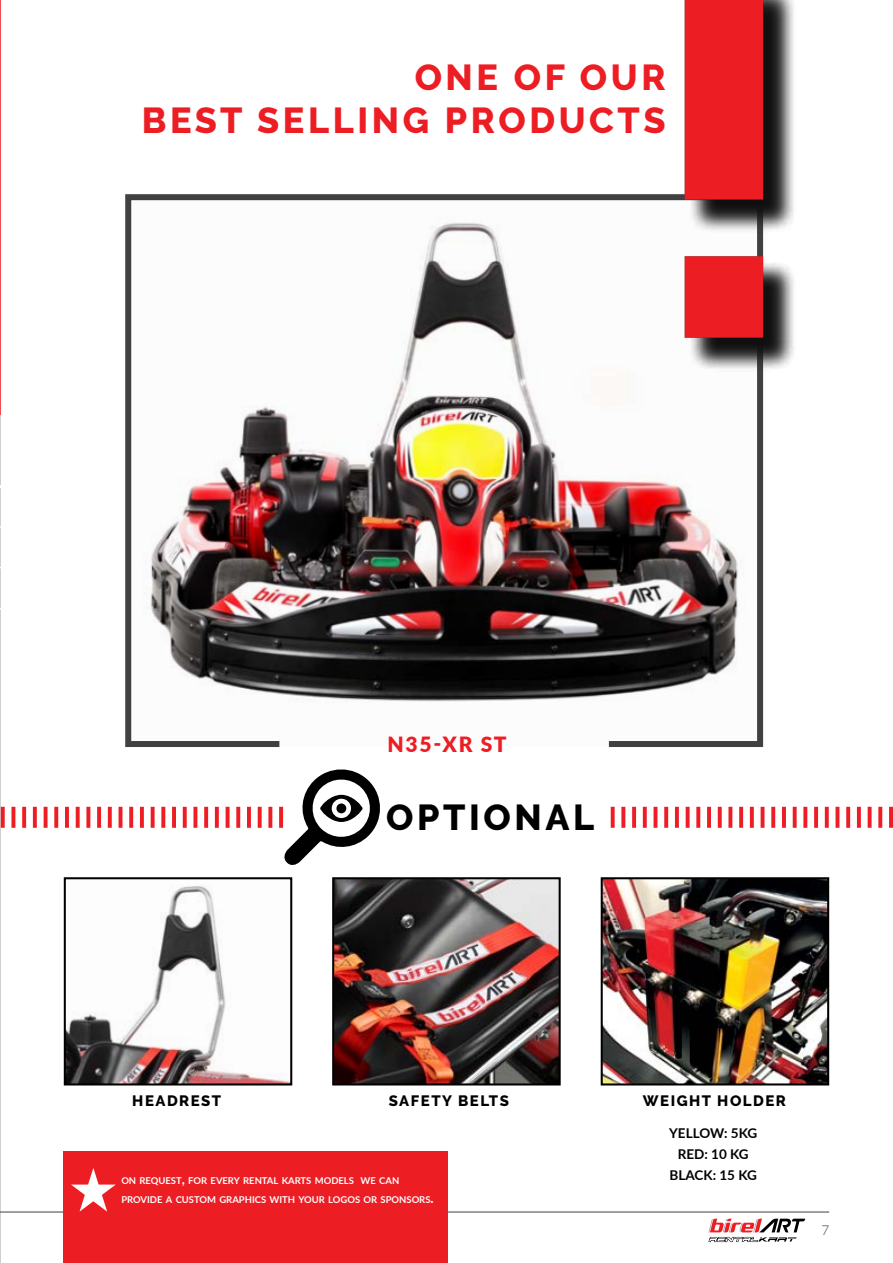
<style>
.page{position:relative;width:893px;height:1263px;background:#fff}
.page>*{position:absolute;margin:0;border:0;box-sizing:border-box;transform-origin:0 0}
.t1{font:800 36px/43.2px "Raleway";letter-spacing:.1em;color:#ed1d24;text-align:right}
.t2{font:800 36px "Raleway";letter-spacing:.1em;color:#000}
.t3{font:900 21px "Lato";letter-spacing:.08em;color:#ed1d24}
.t4{font:800 15px "Raleway";letter-spacing:.1em;color:#000}
.t5{font:700 13.5px/21px "Lato";color:#000;text-align:center}
.t6{font:300 13.5px "Lato";color:#414042}
.t7{font:700 9.45px/19.5px "Lato";color:#fff}
.s1{font-size:13.5px}
</style>
<div class="page">
<svg style="left:0;top:0;width:1px;height:415px"></svg>
<img style="left:129px;top:194px;width:635px;height:553px">
<div style="left:689px;top:0;width:108px;height:372px;background:#000;opacity:.75"></div>
<svg style="left:685px;top:0;width:78px;height:338px"></svg>
<svg style="left:284px;top:769px;width:96px;height:96px"></svg>
<div style="left:336px;top:803px;width:10px;height:10px;background:#000;border-radius:50%"></div>
<img style="left:67px;top:886px;width:222px;height:196px">
<div style="left:64px;top:877px;width:228px;height:208px;border:2px solid #000"></div>
<img style="left:335px;top:880px;width:223px;height:202px">
<div style="left:332px;top:877px;width:229px;height:208px;border:2px solid #000"></div>
<img style="left:604px;top:880px;width:222px;height:202px">
<div style="left:601px;top:877px;width:228px;height:208px;border:2px solid #000"></div>
<svg style="left:611px;top:807px;width:4px;height:21px"></svg>
<svg style="left:621px;top:807px;width:4px;height:21px"></svg>
<svg style="left:632px;top:807px;width:4px;height:21px"></svg>
<svg style="left:643px;top:807px;width:4px;height:21px"></svg>
<svg style="left:653px;top:807px;width:4px;height:21px"></svg>
<svg style="left:664px;top:807px;width:4px;height:21px"></svg>
<svg style="left:675px;top:807px;width:4px;height:21px"></svg>
<svg style="left:686px;top:807px;width:4px;height:21px"></svg>
<svg style="left:696px;top:807px;width:4px;height:21px"></svg>
<svg style="left:707px;top:807px;width:4px;height:21px"></svg>
<svg style="left:718px;top:807px;width:4px;height:21px"></svg>
<svg style="left:728px;top:807px;width:4px;height:21px"></svg>
<svg style="left:739px;top:807px;width:4px;height:21px"></svg>
<svg style="left:750px;top:807px;width:4px;height:21px"></svg>
<hr style="left:761px;top:807px;width:3px;height:21px;background:#ed1d24">
<svg style="left:771px;top:807px;width:4px;height:21px"></svg>
<hr style="left:782px;top:807px;width:4px;height:21px;background:#ed1d24">
<svg style="left:793px;top:807px;width:4px;height:21px"></svg>
<svg style="left:803px;top:807px;width:4px;height:21px"></svg>
<svg style="left:814px;top:807px;width:4px;height:21px"></svg>
<svg style="left:825px;top:807px;width:4px;height:21px"></svg>
<svg style="left:835px;top:807px;width:4px;height:21px"></svg>
<svg style="left:846px;top:807px;width:4px;height:21px"></svg>
<svg style="left:857px;top:807px;width:4px;height:21px"></svg>
<svg style="left:868px;top:807px;width:4px;height:21px"></svg>
<svg style="left:878px;top:807px;width:4px;height:21px"></svg>
<svg style="left:889px;top:807px;width:4px;height:21px"></svg>
<svg style="left:1px;top:807px;width:4px;height:21px"></svg>
<svg style="left:11px;top:807px;width:4px;height:21px"></svg>
<svg style="left:22px;top:807px;width:4px;height:21px"></svg>
<svg style="left:33px;top:807px;width:4px;height:21px"></svg>
<svg style="left:44px;top:807px;width:4px;height:21px"></svg>
<svg style="left:54px;top:807px;width:4px;height:21px"></svg>
<hr style="left:65px;top:807px;width:4px;height:21px;background:#ed1d24">
<svg style="left:76px;top:807px;width:4px;height:21px"></svg>
<svg style="left:86px;top:807px;width:4px;height:21px"></svg>
<svg style="left:97px;top:807px;width:4px;height:21px"></svg>
<svg style="left:108px;top:807px;width:4px;height:21px"></svg>
<hr style="left:119px;top:807px;width:3px;height:21px;background:#ed1d24">
<svg style="left:129px;top:807px;width:4px;height:21px"></svg>
<svg style="left:140px;top:807px;width:4px;height:21px"></svg>
<svg style="left:151px;top:807px;width:4px;height:21px"></svg>
<svg style="left:161px;top:807px;width:4px;height:21px"></svg>
<svg style="left:172px;top:807px;width:4px;height:21px"></svg>
<svg style="left:183px;top:807px;width:4px;height:21px"></svg>
<svg style="left:193px;top:807px;width:4px;height:21px"></svg>
<svg style="left:204px;top:807px;width:4px;height:21px"></svg>
<svg style="left:215px;top:807px;width:4px;height:21px"></svg>
<svg style="left:226px;top:807px;width:4px;height:21px"></svg>
<svg style="left:236px;top:807px;width:4px;height:21px"></svg>
<svg style="left:247px;top:807px;width:4px;height:21px"></svg>
<svg style="left:258px;top:807px;width:4px;height:21px"></svg>
<svg style="left:268px;top:807px;width:4px;height:21px"></svg>
<svg style="left:279px;top:807px;width:4px;height:21px"></svg>
<svg style="left:708px;top:1218px;width:97px;height:24px"></svg>
<hr style="left:0;top:1212px;width:829px;height:1px;background:#414042">
<div style="left:64px;top:1152px;width:384px;height:111px;background:#ed1d24"></div>
<svg style="left:71px;top:1168px;width:45px;height:43px"></svg>
<h1 class="t1" style="left:142px;top:56px;width:525px">ONE OF OUR<br>BEST SELLING PRODUCTS</h1>
<h2 class="t3" style="left:388px;top:729px;width:121px">N35-XR ST</h2>
<h1 class="t2" style="left:386px;top:797px;width:210px">OPTIONAL</h1>
<h3 class="t4" style="left:132px;top:1092px;width:90px">HEADREST</h3>
<h3 class="t4" style="left:389px;top:1092px;width:122px">SAFETY BELTS</h3>
<h3 class="t4" style="left:643px;top:1092px;width:145px">WEIGHT HOLDER</h3>
<h3 class="t5" style="left:669px;top:1122px;width:90px">YELLOW: 5KG<br>RED: 10 KG<br>BLACK: 15 KG</h3>
<p class="t7" style="left:121px;top:1170px;width:314px">ON REQUEST<span class="s1">,</span> FOR EVERY RENTAL KARTS MODELS WE CAN<br>PROVIDE A CUSTOM GRAPHICS WITH YOUR LOGOS OR SPONSORS<span class="s1">.</span></p>
<h3 class="t6" style="left:821px;top:1220px;width:9px">7</h3>
</div>
